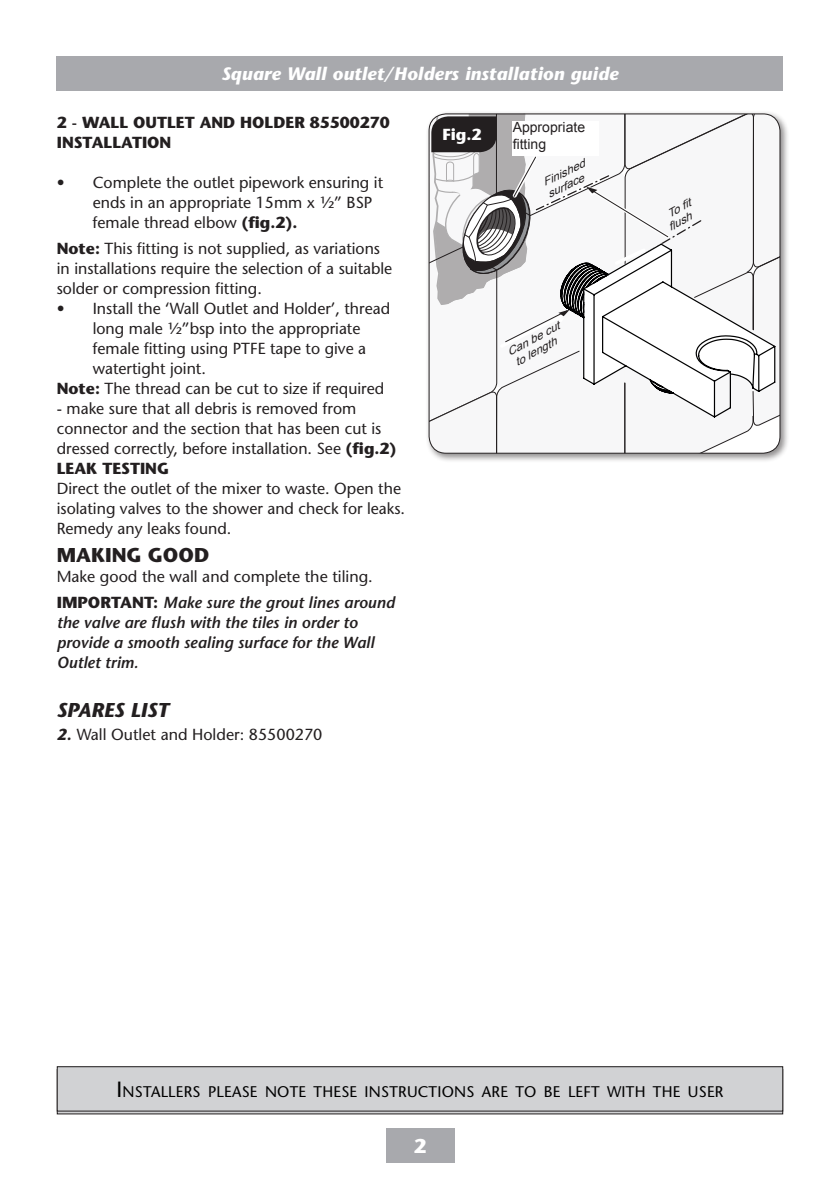
<style>
.page{position:relative;width:840px;height:1191px;background:#fff}
.page>*{position:absolute;margin:0;border:0;box-sizing:border-box;transform-origin:0 0}
._03_Body_text_8pt_IT{font:700 20px "Stone Sans Std";color:#231f20}
.t1{font:italic 700 20px "Stone Sans Std";color:#231f20}
.t2{font:700 20px "Stone Sans Std";color:#fff}
.t3{font:italic 700 18px "Stone Sans Std";letter-spacing:.01em;color:#fff}
._03_Body_text_8pt_IT-2{font:500 16px/20px "Stone Sans Std";color:#231f20}
._03_Body_text_8pt_IT-3{font:italic 600 16px/20px "Stone Sans Std";color:#231f20}
._03_Body_text_8pt_IT-4{font:700 16px/20px "Stone Sans Std";color:#231f20}
.t4{font:700 16px "Stone Sans Std";color:#fff}
.t5{font:500 15.4px "Stone Sans Std";letter-spacing:.015em;color:#000}
.t6{font:14px "Arial";color:#231f20}
.t7{font:italic 10.8px/12.4px "Arial";color:#231f20;scale:1.11 1}
.s1{font-weight:700}
.s2{font-weight:700;font-style:normal}
.s3{font-weight:700;font-style:italic}
.s4{font-size:22px}
</style>
<div class="page">
<div style="left:57px;top:57px;width:725px;height:34px;background:#a8a9ad"></div>
<div style="left:386px;top:1128px;width:68px;height:34px;background:#a8a9ad"></div>
<div style="left:57px;top:1069px;width:725px;height:45px;background:linear-gradient(to right,#686668,#686668)"></div>
<div style="left:425px;top:110px;width:363px;height:353px;background:#231f20;opacity:.5"></div>
<svg style="left:429px;top:114px;width:350px;height:339px"></svg>
<div style="left:57px;top:1066px;width:725px;height:45px;background:#d1d2d4"></div>
<div style="left:57px;top:1066px;width:725px;height:45px;border:1px solid #231f20"></div>
<p class="t3" style="left:221px;top:63px;width:398px">Square Wall outlet/Holders installation guide</p>
<p class="_03_Body_text_8pt_IT-4" style="left:57px;top:113px;width:334px">2 - WALL OUTLET AND HOLDER 85500270<br>INSTALLATION</p>
<p class="_03_Body_text_8pt_IT-2" style="left:93px;top:173px;width:292px;text-indent:-36px">• Complete the outlet pipework ensuring it ends in an appropriate 15mm x ½” BSP female thread elbow <span class="s1">(fig.2).</span></p>
<p class="_03_Body_text_8pt_IT-2" style="left:57px;top:238px;width:337px"><span class="s1">Note:</span> This fitting is not supplied, as variations in installations require the selection of a suitable solder or compression fitting.</p>
<p class="_03_Body_text_8pt_IT-2" style="left:93px;top:298px;width:299px;text-indent:-36px">• Install the ‘Wall Outlet and Holder’, thread long male ½”bsp into the appropriate female fitting using PTFE tape to give a watertight joint.</p>
<p class="_03_Body_text_8pt_IT-2" style="left:57px;top:378px;width:329px"><span class="s1">Note:</span> The thread can be cut to size if required</p>
<p class="_03_Body_text_8pt_IT-2" style="left:57px;top:398px;width:341px">- make sure that all debris is removed from connector and the section that has been cut is dressed correctly, before installation. See <span class="s1">(fig.2)</span></p>
<p class="_03_Body_text_8pt_IT-4" style="left:57px;top:458px;width:114px">LEAK TESTING</p>
<p class="_03_Body_text_8pt_IT-2" style="left:57px;top:478px;width:350px">Direct the outlet of the mixer to waste. Open the isolating valves to the shower and check for leaks.<br>Remedy any leaks found.</p>
<p class="_03_Body_text_8pt_IT" style="left:57px;top:543px;width:154px">MAKING GOOD</p>
<p class="_03_Body_text_8pt_IT-2" style="left:57px;top:566px;width:317px">Make good the wall and complete the tiling.</p>
<p class="_03_Body_text_8pt_IT-3" style="left:57px;top:592px;width:339px"><span class="s2">IMPORTANT:</span> Make sure the grout lines around the valve are flush with the tiles in order to provide a smooth sealing surface for the Wall Outlet trim.</p>
<p class="t1" style="left:57px;top:698px;width:114px">SPARES LIST</p>
<p class="_03_Body_text_8pt_IT-2" style="left:57px;top:724px;width:267px"><span class="s3">2.</span> Wall Outlet and Holder: 85500270</p>
<p class="t4" style="left:442px;top:125px;width:41px">Fig.2</p>
<p class="t6" style="left:512px;top:118px;width:74px">Appropriate</p>
<p class="t6" style="left:512px;top:135px;width:35px">fitting</p>
<p class="t7" style="left:539px;top:178px;width:43px;rotate:-26deg">Finished surface</p>
<p class="t7" style="left:504px;top:347px;width:54px;rotate:-29deg">Can be cut to length</p>
<p class="t7" style="left:659px;top:212px;width:30px;text-align:center;rotate:-29deg">To fit flush</p>
<p class="t5" style="left:116px;top:1082px;width:608px"><span class="s4">I</span>NSTALLERS PLEASE NOTE THESE I NSTRUCTIONS ARE TO BE LEFT WITH THE USER</p>
<p class="t5" style="left:116px;top:1085px;width:608px"><span class="s4">I</span>NSTALLERS PLEASE NOTE THESE I NSTRUCTIONS ARE TO BE LEFT WITH THE USER</p>
<p class="t2" style="left:413px;top:1134px;width:14px">2</p>
</div>
